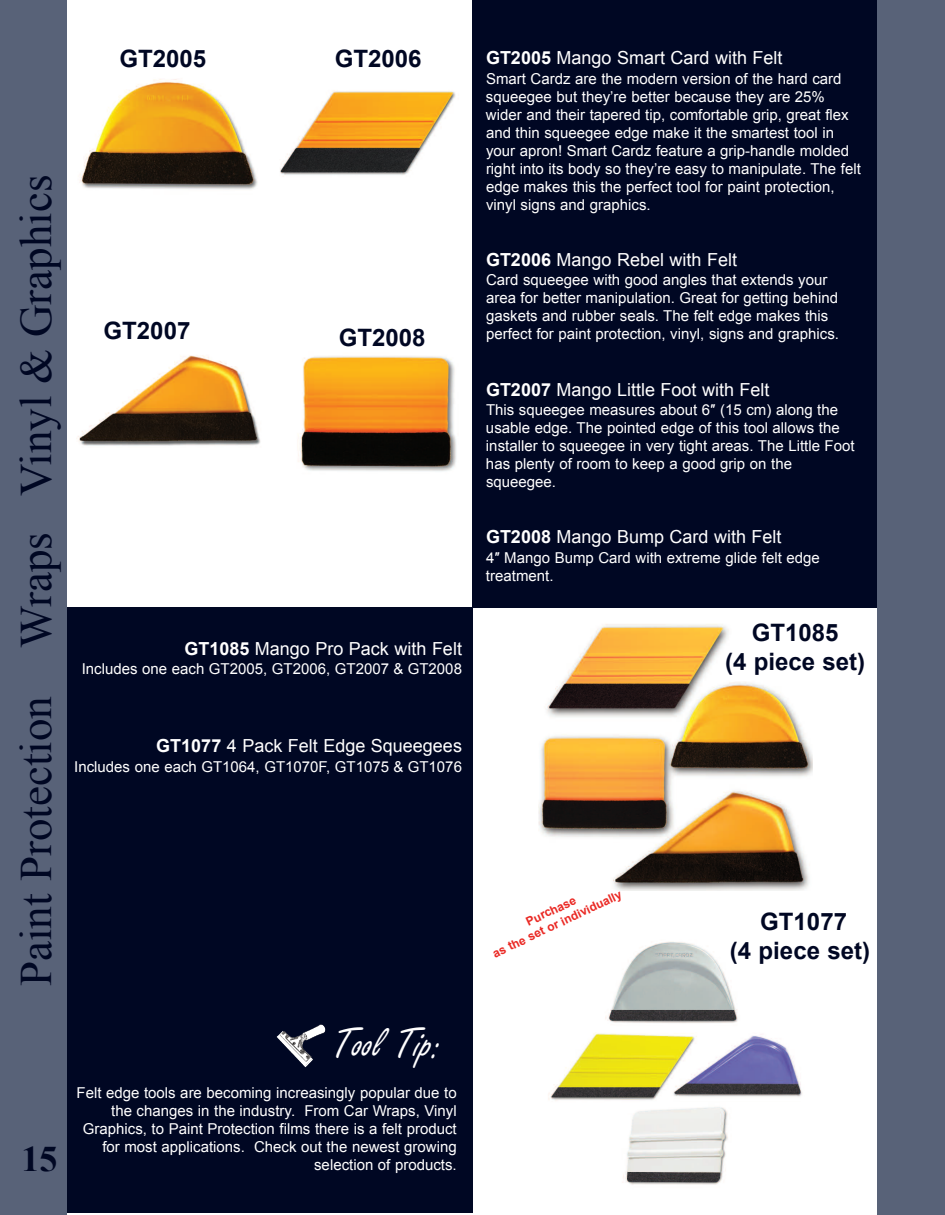
<style>
.page{position:relative;width:945px;height:1215px;background:#fff}
.page>*{position:absolute;margin:0;border:0;box-sizing:border-box;transform-origin:0 0}
.t1{font:45px "Times New Roman";color:#000723}
.t2{font:44.25px "Freestyle Script";color:#fff}
.t3{font:700 36px "Times New Roman";color:#000723}
.t4{font:700 24px/28.8px "Arial";color:#000723;text-align:center}
.t5{font:18px "Arial";color:#fff}
.t6{font:15px/18px "Arial";color:#fff}
.t7{font:700 12px/14.4px "Arial";color:#ea2924;text-align:center}
.s1{font-weight:700}
</style>
<div class="page">
<div style="left:51px;top:608px;width:421px;height:605px;background:#000723"></div>
<div style="left:0;top:0;width:68px;height:1215px;background:#586278"></div>
<div style="left:878px;top:0;width:67px;height:1215px;background:#586278"></div>
<img style="left:548px;top:941px;width:254px;height:244px">
<img style="left:539px;top:624px;width:274px;height:267px">
<div style="left:472px;top:0;width:406px;height:607px;background:#000723"></div>
<img style="left:79px;top:79px;width:179px;height:111px">
<img style="left:280px;top:90px;width:176px;height:87px">
<img style="left:77px;top:355px;width:184px;height:91px">
<img style="left:298px;top:356px;width:158px;height:116px">
<img style="left:277px;top:1030px;width:32px;height:37px">
<h3 class="t4" style="left:119px;top:44px;width:88px">GT2005</h3>
<h3 class="t4" style="left:335px;top:45px;width:88px">GT2006</h3>
<h1 class="t1" style="left:11px;top:986px;width:813px;rotate:-90deg">Paint Protection Wraps Vinyl &amp; Graphics</h1>
<h3 class="t4" style="left:104px;top:317px;width:88px">GT2007</h3>
<h3 class="t4" style="left:339px;top:323px;width:88px">GT2008</h3>
<p class="t5" style="left:184px;top:639px;width:279px"><span class="s1">GT1085</span> Mango Pro Pack with Felt</p>
<p class="t6" style="left:82px;top:660px;width:382px">Includes one each GT2005, GT2006, GT2007 &amp; GT2008</p>
<p class="t5" style="left:156px;top:736px;width:307px"><span class="s1">GT1077</span> 4 Pack Felt Edge Squeegees</p>
<p class="t6" style="left:74px;top:757px;width:389px">Includes one each GT1064, GT1070F, GT1075 &amp; GT1076</p>
<h3 class="t3" style="left:21px;top:1139px;width:38px">15</h3>
<h2 class="t2" style="left:333px;top:1020px;width:110px">Tool Tip:</h2>
<p class="t6" style="left:77px;top:1084px;width:382px;text-align:right">Felt edge tools are becoming increasingly popular due to the changes in the industry. From Car Wraps, Vinyl Graphics, to Paint Protection films there is a felt product for most applications. Check out the newest growing selection of products.</p>
<p class="t5" style="left:486px;top:48px;width:298px"><span class="s1">GT2005</span> Mango Smart Card with Felt</p>
<p class="t6" style="left:486px;top:70px;width:376px">Smart Cardz are the modern version of the hard card squeegee but they’re better because they are 25% wider and their tapered tip, comfortable grip, great flex and thin squeegee edge make it the smartest tool in your apron! Smart Cardz feature a grip-handle molded right into its body so they’re easy to manipulate. The felt edge makes this the perfect tool for paint protection, vinyl signs and graphics.</p>
<p class="t5" style="left:486px;top:250px;width:253px"><span class="s1">GT2006</span> Mango Rebel with Felt</p>
<p class="t6" style="left:486px;top:271px;width:355px">Card squeegee with good angles that extends your area for better manipulation. Great for getting behind gaskets and rubber seals. The felt edge makes this perfect for paint protection, vinyl, signs and graphics.</p>
<p class="t5" style="left:486px;top:379px;width:285px"><span class="s1">GT2007</span> Mango Little Foot with Felt</p>
<p class="t6" style="left:486px;top:401px;width:370px">This squeegee measures about 6″ (15 cm) along the usable edge. The pointed edge of this tool allows the installer to squeegee in very tight areas. The Little Foot has plenty of room to keep a good grip on the squeegee.</p>
<p class="t5" style="left:486px;top:527px;width:297px"><span class="s1">GT2008</span> Mango Bump Card with Felt</p>
<p class="t6" style="left:486px;top:548px;width:335px">4″ Mango Bump Card with extreme glide felt edge treatment.</p>
<p class="t7" style="left:484px;top:934px;width:143px;rotate:-25deg">Purchase<br>as the set or individually</p>
<h3 class="t4" style="left:725px;top:618px;width:142px">GT1085<br>(4 piece set)</h3>
<h3 class="t4" style="left:730px;top:907px;width:142px">GT1077<br>(4 piece set)</h3>
</div>
